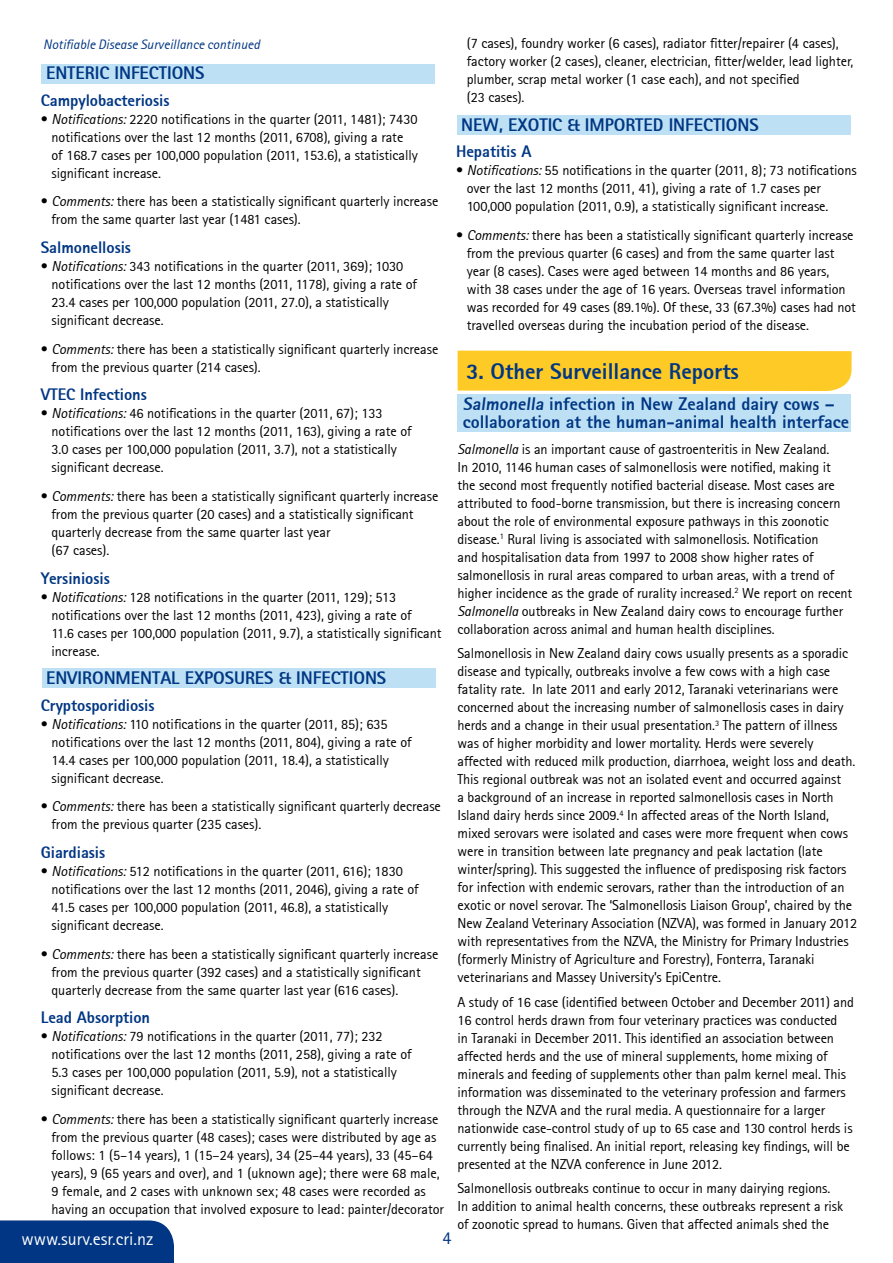
<style>
.page{position:relative;width:893px;height:1263px;background:#fff}
.page>*{position:absolute;margin:0;border:0;box-sizing:border-box;transform-origin:0 0}
.t1{font:800 22.5px "Agfa Rotis Sans Serif";color:#003683}
.t2{font:800 18px/18px "Agfa Rotis Sans Serif";letter-spacing:-.005em;color:#003683}
.t3{font:18px "Agfa Rotis Sans Serif";color:#fff}
.t4{font:18px "Agfa Rotis Sans Serif";color:#003683}
.t5{font:800 16.5px "Agfa Rotis Sans Serif";letter-spacing:-.005em;color:#003683}
.t6{font:14.25px/18px "Agfa Rotis Sans Serif";letter-spacing:-.005em;color:#000}
.t7{font:italic 13.5px "Agfa Rotis Sans Serif";color:#003683}
.s1{font-style:italic}
</style>
<div class="page">
<div style="left:41px;top:64px;width:393px;height:20px;background:#bde0f4"></div>
<div style="left:458px;top:351px;width:394px;height:40px;background:#fdca26"></div>
<div style="left:43px;top:668px;width:393px;height:20px;background:#bde0f4"></div>
<div style="left:0;top:1220px;width:174px;height:43px;background:#003683"></div>
<div style="left:458px;top:394px;width:393px;height:38px;background:#bde0f4"></div>
<div style="left:457px;top:115px;width:394px;height:20px;background:#bde0f4"></div>
<p class="t6" style="left:467px;top:34px;width:388px">(7 cases), foundry worker (6 cases), radiator fitter/repairer (4 cases), factory worker (2 cases), cleaner, electrician, fitter/welder, lead lighter, plumber, scrap metal worker (1 case each), and not specified<br>(23 cases).</p>
<p class="t2" style="left:461px;top:115px;width:299px">NEW, EXOTIC &amp; IMPORTED INFECTIONS</p>
<p class="t5" style="left:456px;top:141px;width:77px">Hepatitis A</p>
<p class="t6" style="left:467px;top:161px;width:391px;text-indent:-11px">• <span class="s1">Notifications:</span> 55 notifications in the quarter (2011, 8); 73 notifications over the last 12 months (2011, 41), giving a rate of 1.7 cases per<br>100,000 population (2011, 0.9), a statistically significant increase.</p>
<p class="t6" style="left:467px;top:226px;width:391px;text-indent:-11px">• <span class="s1">Comments:</span> there has been a statistically significant quarterly increase from the previous quarter (6 cases) and from the same quarter last year (8 cases). Cases were aged between 14 months and 86 years, with 38 cases under the age of 16 years. Overseas travel information was recorded for 49 cases (89.1%). Of these, 33 (67.3%) cases had not travelled overseas during the incubation period of the disease.</p>
<p class="t7" style="left:43px;top:36px;width:218px">Notifiable Disease Surveillance continued</p>
<p class="t2" style="left:46px;top:64px;width:160px">ENTERIC INFECTIONS</p>
<p class="t5" style="left:41px;top:90px;width:130px">Campylobacteriosis</p>
<p class="t6" style="left:52px;top:110px;width:368px;text-indent:-11px">• <span class="s1">Notifications:</span> 2220 notifications in the quarter (2011, 1481); 7430 notifications over the last 12 months (2011, 6708), giving a rate of 168.7 cases per 100,000 population (2011, 153.6), a statistically significant increase.</p>
<p class="t6" style="left:52px;top:192px;width:388px;text-indent:-11px">• <span class="s1">Comments:</span> there has been a statistically significant quarterly increase from the same quarter last year (1481 cases).</p>
<p class="t5" style="left:41px;top:237px;width:92px">Salmonellosis</p>
<p class="t6" style="left:52px;top:257px;width:367px;text-indent:-11px">• <span class="s1">Notifications:</span> 343 notifications in the quarter (2011, 369); 1030 notifications over the last 12 months (2011, 1178), giving a rate of 23.4 cases per 100,000 population (2011, 27.0), a statistically significant decrease.</p>
<p class="t6" style="left:52px;top:340px;width:388px;text-indent:-11px">• <span class="s1">Comments:</span> there has been a statistically significant quarterly increase from the previous quarter (214 cases).</p>
<p class="t5" style="left:41px;top:384px;width:108px">VTEC Infections</p>
<p class="t6" style="left:52px;top:404px;width:362px;text-indent:-11px">• <span class="s1">Notifications:</span> 46 notifications in the quarter (2011, 67); 133 notifications over the last 12 months (2011, 163), giving a rate of 3.0 cases per 100,000 population (2011, 3.7), not a statistically significant decrease.</p>
<p class="t6" style="left:52px;top:487px;width:388px;text-indent:-11px">• <span class="s1">Comments:</span> there has been a statistically significant quarterly increase from the previous quarter (20 cases) and a statistically significant quarterly decrease from the same quarter last year<br>(67 cases).</p>
<p class="t5" style="left:41px;top:567px;width:70px">Yersiniosis</p>
<p class="t6" style="left:52px;top:588px;width:392px;text-indent:-11px">• <span class="s1">Notifications:</span> 128 notifications in the quarter (2011, 129); 513 notifications over the last 12 months (2011, 423), giving a rate of<br>11.6 cases per 100,000 population (2011, 9.7), a statistically significant increase.</p>
<p class="t2" style="left:46px;top:669px;width:342px">ENVIRONMENTAL EXPOSURES &amp; INFECTIONS</p>
<p class="t5" style="left:41px;top:695px;width:115px">Cryptosporidiosis</p>
<p class="t6" style="left:52px;top:715px;width:362px;text-indent:-11px">• <span class="s1">Notifications:</span> 110 notifications in the quarter (2011, 85); 635 notifications over the last 12 months (2011, 804), giving a rate of 14.4 cases per 100,000 population (2011, 18.4), a statistically significant decrease.</p>
<p class="t6" style="left:52px;top:797px;width:391px;text-indent:-11px">• <span class="s1">Comments:</span> there has been a statistically significant quarterly decrease from the previous quarter (235 cases).</p>
<p class="t5" style="left:41px;top:842px;width:66px">Giardiasis</p>
<p class="t6" style="left:52px;top:862px;width:369px;text-indent:-11px">• <span class="s1">Notifications:</span> 512 notifications in the quarter (2011, 616); 1830 notifications over the last 12 months (2011, 2046), giving a rate of 41.5 cases per 100,000 population (2011, 46.8), a statistically significant decrease.</p>
<p class="t6" style="left:52px;top:945px;width:388px;text-indent:-11px">• <span class="s1">Comments:</span> there has been a statistically significant quarterly increase from the previous quarter (392 cases) and a statistically significant quarterly decrease from the same quarter last year (616 cases).</p>
<p class="t5" style="left:41px;top:1007px;width:111px">Lead Absorption</p>
<p class="t6" style="left:52px;top:1027px;width:362px;text-indent:-11px">• <span class="s1">Notifications:</span> 79 notifications in the quarter (2011, 77); 232 notifications over the last 12 months (2011, 258), giving a rate of 5.3 cases per 100,000 population (2011, 5.9), not a statistically significant decrease.</p>
<p class="t6" style="left:52px;top:1110px;width:394px;text-indent:-11px">• <span class="s1">Comments:</span> there has been a statistically significant quarterly increase from the previous quarter (48 cases); cases were distributed by age as follows: 1 (5–14 years), 1 (15–24 years), 34 (25–44 years), 33 (45–64 years), 9 (65 years and over), and 1 (uknown age); there were 68 male, 9 female, and 2 cases with unknown sex; 48 cases were recorded as having an occupation that involved exposure to lead: painter/decorator</p>
<h1 class="t1" style="left:466px;top:357px;width:274px">3. Other Surveillance Reports</h1>
<p class="t2" style="left:463px;top:394px;width:388px">Salmonella infection in New Zealand dairy cows – collaboration at the human-animal health interface</p>
<p class="t6" style="left:458px;top:440px;width:396px"><span class="s1">Salmonella</span> is an important cause of gastroenteritis in New Zealand.<br>In 2010, 1146 human cases of salmonellosis were notified, making it the second most frequently notified bacterial disease. Most cases are attributed to food-borne transmission, but there is increasing concern about the role of environmental exposure pathways in this zoonotic disease.<sup>1</sup> Rural living is associated with salmonellosis. Notification<br>and hospitalisation data from 1997 to 2008 show higher rates of salmonellosis in rural areas compared to urban areas, with a trend of higher incidence as the grade of rurality increased.<sup>2</sup> We report on recent <span class="s1">Salmonella</span> outbreaks in New Zealand dairy cows to encourage further collaboration across animal and human health disciplines.</p>
<p class="t6" style="left:458px;top:644px;width:401px">Salmonellosis in New Zealand dairy cows usually presents as a sporadic disease and typically, outbreaks involve a few cows with a high case fatality rate. In late 2011 and early 2012, Taranaki veterinarians were concerned about the increasing number of salmonellosis cases in dairy herds and a change in their usual presentation.<sup>3</sup> The pattern of illness was of higher morbidity and lower mortality. Herds were severely affected with reduced milk production, diarrhoea, weight loss and death.<br>This regional outbreak was not an isolated event and occurred against<br>a background of an increase in reported salmonellosis cases in North Island dairy herds since 2009.<sup>4</sup> In affected areas of the North Island, mixed serovars were isolated and cases were more frequent when cows were in transition between late pregnancy and peak lactation (late winter/spring). This suggested the influence of predisposing risk factors for infection with endemic serovars, rather than the introduction of an exotic or novel serovar. The ‘Salmonellosis Liaison Group’, chaired by the New Zealand Veterinary Association (NZVA), was formed in January 2012 with representatives from the NZVA, the Ministry for Primary Industries (formerly Ministry of Agriculture and Forestry), Fonterra, Taranaki veterinarians and Massey University’s EpiCentre.</p>
<p class="t6" style="left:458px;top:993px;width:398px">A study of 16 case (identified between October and December 2011) and 16 control herds drawn from four veterinary practices was conducted<br>in Taranaki in December 2011. This identified an association between affected herds and the use of mineral supplements, home mixing of minerals and feeding of supplements other than palm kernel meal. This information was disseminated to the veterinary profession and farmers through the NZVA and the rural media. A questionnaire for a larger nationwide case-control study of up to 65 case and 130 control herds is currently being finalised. An initial report, releasing key findings, will be presented at the NZVA conference in June 2012.</p>
<p class="t6" style="left:458px;top:1179px;width:387px">Salmonellosis outbreaks continue to occur in many dairying regions.<br>In addition to animal health concerns, these outbreaks represent a risk of zoonotic spread to humans. Given that affected animals shed the</p>
<p class="t3" style="left:22px;top:1228px;width:133px">www.surv.esr.cri.nz</p>
<p class="t4" style="left:443px;top:1227px;width:10px">4</p>
</div>
